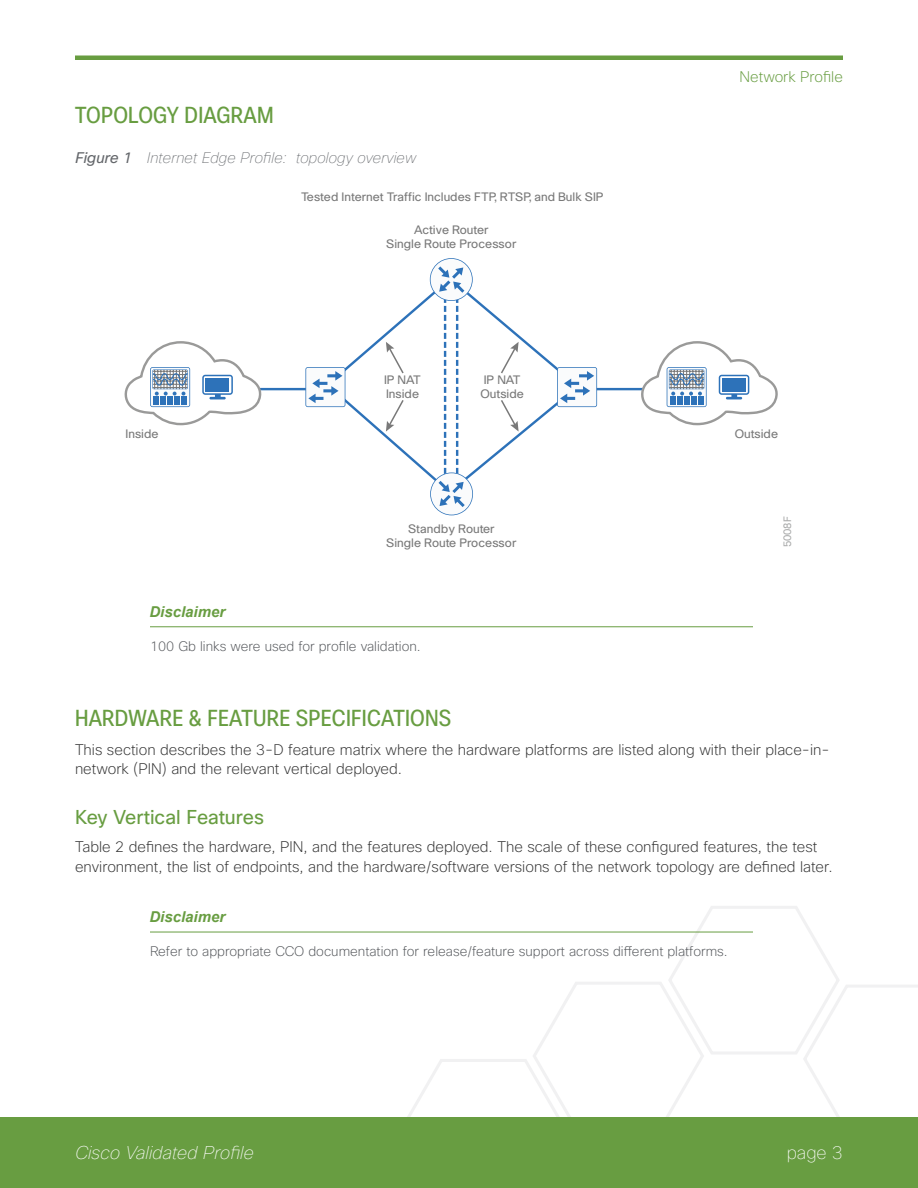
<style>
.page{position:relative;width:918px;height:1188px;background:#fff}
.page>*{position:absolute;margin:0;border:0;box-sizing:border-box;transform-origin:0 0}
.t1{font:condensed 22.5px "Cisco Sans";letter-spacing:.01em;color:#689d41}
.t2{font:19.5px "Cisco Sans";letter-spacing:-.005em;color:#689d41}
.t3{font:italic 100 18px "Cisco Sans";color:#fff}
.t4{font:100 18px "Cisco Sans";color:#fff}
.t5{font:200 15px/19.5px "Cisco Sans";color:#323232}
.t6{font:italic 100 15px "Cisco Sans";color:#64676b}
.t7{font:italic 700 15px "Arial";color:#689d41}
.t8{font:200 15px "Cisco Sans";color:#689d41}
.t9{font:200 13.5px "Cisco Sans";color:#54575b}
.t10{font:12px/13.5px "Ciscoregular";color:#797979;text-align:center}
.t11{font:10.5px "Ciscoregular";color:#abacac}
.s1{font-weight:400}
</style>
<div class="page">
<svg style="left:396px;top:906px;width:522px;height:212px"></svg>
<div style="left:0;top:1118px;width:918px;height:70px;background:#689d41"></div>
<hr style="left:75px;top:56px;width:768px;height:4px;background:#689d41">
<hr style="left:150px;top:626px;width:603px;height:1px;background:#689d41">
<hr style="left:150px;top:932px;width:603px;height:1px;background:#689d41">
<svg style="left:261px;top:277px;width:377px;height:200px"></svg>
<svg style="left:430px;top:258px;width:43px;height:257px"></svg>
<svg style="left:305px;top:367px;width:40px;height:40px"></svg>
<svg style="left:557px;top:367px;width:40px;height:40px"></svg>
<svg style="left:125px;top:341px;width:136px;height:85px"></svg>
<svg style="left:638px;top:341px;width:139px;height:85px"></svg>
<svg style="left:386px;top:342px;width:19px;height:33px"></svg>
<svg style="left:386px;top:398px;width:19px;height:34px"></svg>
<svg style="left:499px;top:342px;width:20px;height:33px"></svg>
<svg style="left:499px;top:398px;width:20px;height:34px"></svg>
<h1 class="t1" style="left:75px;top:100px;width:200px">TOPOLOGY DIAGRAM</h1>
<p class="t6" style="left:75px;top:148px;width:343px"><span class="s1">Figure 1</span> Internet Edge Profile: topology overview</p>
<p class="t10" style="left:301px;top:190px;width:304px">Tested Internet Traffic Includes FTP, RTSP, and Bulk SIP</p>
<p class="t10" style="left:386px;top:223px;width:132px">Active Router<br>Single Route Processor</p>
<p class="t10" style="left:126px;top:427px;width:35px">Inside</p>
<p class="t10" style="left:384px;top:373px;width:38px;text-align:left">IP NAT<br>Inside</p>
<p class="t10" style="left:481px;top:373px;width:45px;text-align:left">IP NAT<br>Outside</p>
<p class="t8" style="left:740px;top:68px;width:105px">Network Profile</p>
<p class="t10" style="left:735px;top:427px;width:45px">Outside</p>
<p class="t10" style="left:386px;top:522px;width:132px">Standby Router<br>Single Route Processor</p>
<p class="t11" style="left:781px;top:547px;width:33px;rotate:-90deg">5008F</p>
<p class="t7" style="left:149px;top:601px;width:77px">Disclaimer</p>
<p class="t9" style="left:150px;top:638px;width:272px">100 Gb links were used for profile validation.</p>
<h1 class="t1" style="left:75px;top:704px;width:378px">HARDWARE &amp; FEATURE SPECIFICATIONS</h1>
<p class="t5" style="left:75px;top:740px;width:756px">This section describes the 3-D feature matrix where the hardware platforms are listed along with their place-in&shy;network (PIN) and the relevant vertical deployed.</p>
<h2 class="t2" style="left:75px;top:804px;width:190px">Key Vertical Features</h2>
<p class="t5" style="left:75px;top:837px;width:759px">Table 2 defines the hardware, PIN, and the features deployed. The scale of these configured features, the test environment, the list of endpoints, and the hardware/software versions of the network topology are defined later.</p>
<p class="t7" style="left:149px;top:907px;width:77px">Disclaimer</p>
<p class="t9" style="left:150px;top:943px;width:579px">Refer to appropriate CCO documentation for release/feature support across different platforms.</p>
<p class="t3" style="left:75px;top:1141px;width:180px">Cisco Validated Profile</p>
<p class="t4" style="left:787px;top:1141px;width:58px">page 3</p>
</div>
